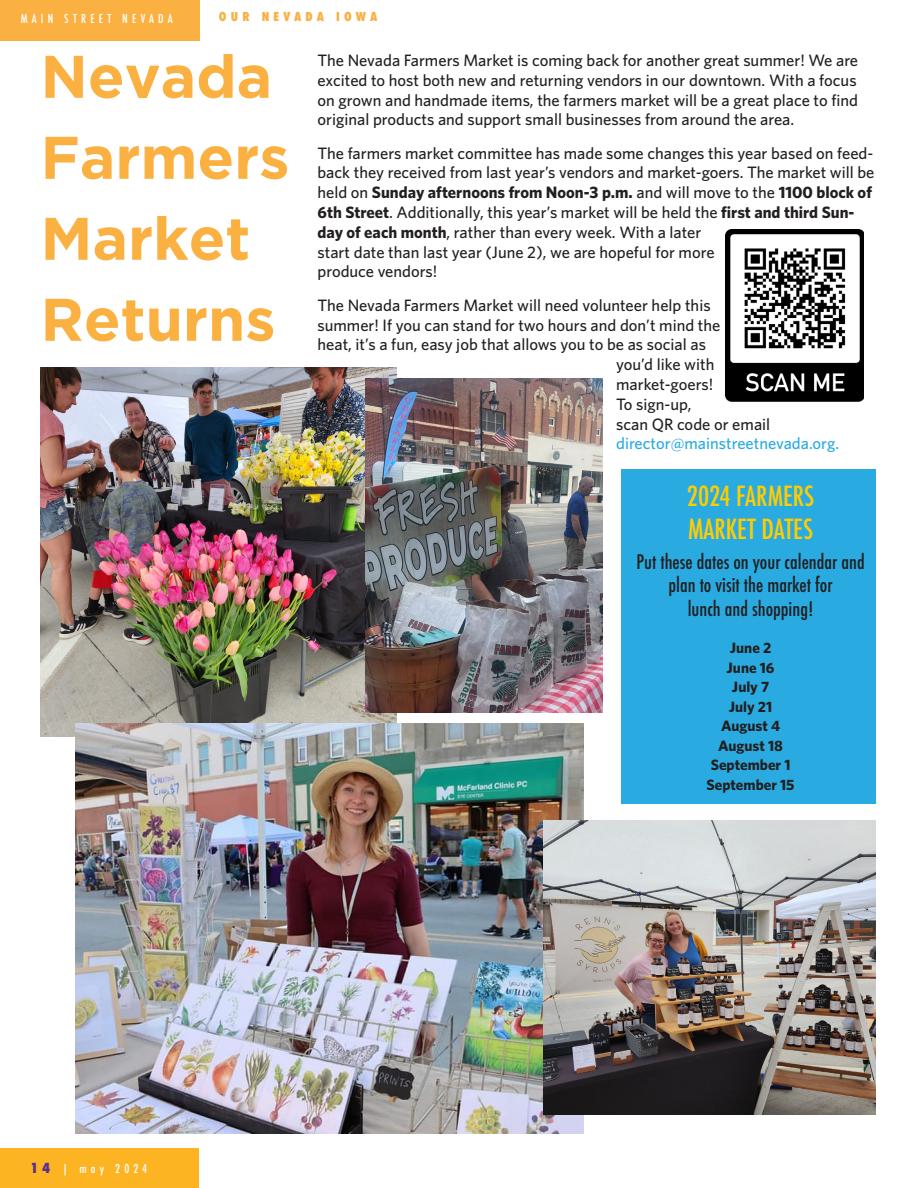
<style>
.page{position:relative;width:918px;height:1188px;background:#fff}
.page>*{position:absolute;margin:0;border:0;box-sizing:border-box;transform-origin:0 0}
.Headline{font:700 60px/81px "Gotham";color:#fbb042}
.Subhead{font:500 condensed 27px/32.4px "Futura";color:#fc0}
.Event_Description_Header{font:500 condensed 19.5px/23.4px "Futura";color:#231f20;text-align:center}
.t1{font:500 16.5px/19.8px "Whitney";color:#231f20;text-align:justify}
.t2{font:500 16.5px "Whitney";color:#29abe2}
.Event_Description_Body{font:700 15px "Whitney";color:#231f20}
.t3{font:500 condensed 12px "Futura";letter-spacing:.35em;color:#fff}
.t4{font:800 condensed 12px "Futura";letter-spacing:.35em;color:#fbb042}
.s1{font-weight:700}
.s2{font-weight:800;font-size:13.5px;color:#5b2e91}
</style>
<div class="page">
<div style="left:0;top:1148px;width:199px;height:40px;background:#fcb423"></div>
<div style="left:621px;top:469px;width:255px;height:335px;background:#29abe2"></div>
<div style="left:0;top:0;width:200px;height:41px;background:#fbb042"></div>
<img style="left:40px;top:367px;width:357px;height:370px">
<img style="left:365px;top:378px;width:238px;height:335px">
<img style="left:76px;top:724px;width:507px;height:410px">
<img style="left:544px;top:821px;width:332px;height:294px">
<img style="left:726px;top:229px;width:138px;height:172px">
<p class="t3" style="left:21px;top:11px;width:154px">MAIN STREET NEVADA</p>
<p class="t4" style="left:219px;top:8px;width:160px">OUR NEVADA IOWA</p>
<p class="Headline" style="left:40px;top:35px;width:250px">Nevada<br>Farmers<br>Market<br>Returns</p>
<p class="t1" style="left:318px;top:50px;width:542px">The Nevada Farmers Market is coming back for another great summer! We are excited to host both new and returning vendors in our downtown. With a focus on grown and handmade items, the farmers market will be a great place to find original products and support small businesses from around the area.</p>
<p class="t1" style="left:318px;top:143px;width:559px;text-align:left">The farmers market committee has made some changes this year based on feed&shy;back they received from last year’s vendors and market-goers. The market will be held on <span class="s1">Sunday afternoons from Noon-3 p.m.</span> and will move to the <span class="s1">1100 block of 6th Street</span>. Additionally, this year’s market will be held the <span class="s1">first and third Sun&shy;day of each month</span>, rather than every week. With a later<br>start date than last year (June 2), we are hopeful for more<br>produce vendors!</p>
<p class="t1" style="left:318px;top:295px;width:395px">The Nevada Farmers Market will need volunteer help this</p>
<p class="t1" style="left:318px;top:314px;width:404px">summer! If you can stand for two hours and don’t mind the</p>
<p class="t1" style="left:318px;top:334px;width:390px">heat, it’s a fun, easy job that allows you to be as social as</p>
<p class="t1" style="left:616px;top:354px;width:100px">you’d like with</p>
<p class="t1" style="left:616px;top:374px;width:99px">market-goers!</p>
<p class="t1" style="left:616px;top:394px;width:77px">To sign-up,</p>
<p class="t1" style="left:616px;top:413px;width:156px">scan QR code or email</p>
<p class="t2" style="left:616px;top:434px;width:225px">director@mainstreetnevada.org.</p>
<p class="Subhead" style="left:687px;top:480px;width:129px">2024 FARMERS<br>MARKET DATES</p>
<p class="Event_Description_Header" style="left:636px;top:550px;width:230px">Put these dates on your calendar and plan to visit the market for<br>lunch and shopping!</p>
<p class="Event_Description_Body" style="left:730px;top:639px;width:43px">June 2</p>
<p class="Event_Description_Body" style="left:727px;top:658px;width:49px">June 16</p>
<p class="Event_Description_Body" style="left:732px;top:678px;width:39px">July 7</p>
<p class="Event_Description_Body" style="left:729px;top:697px;width:45px">July 21</p>
<p class="Event_Description_Body" style="left:721px;top:717px;width:61px">August 4</p>
<p class="Event_Description_Body" style="left:718px;top:736px;width:66px">August 18</p>
<p class="Event_Description_Body" style="left:711px;top:756px;width:81px">September 1</p>
<p class="Event_Description_Body" style="left:707px;top:775px;width:90px">September 15</p>
<p class="t3" style="left:30px;top:1161px;width:119px"><span class="s2">14</span> | may 2024</p>
</div>
